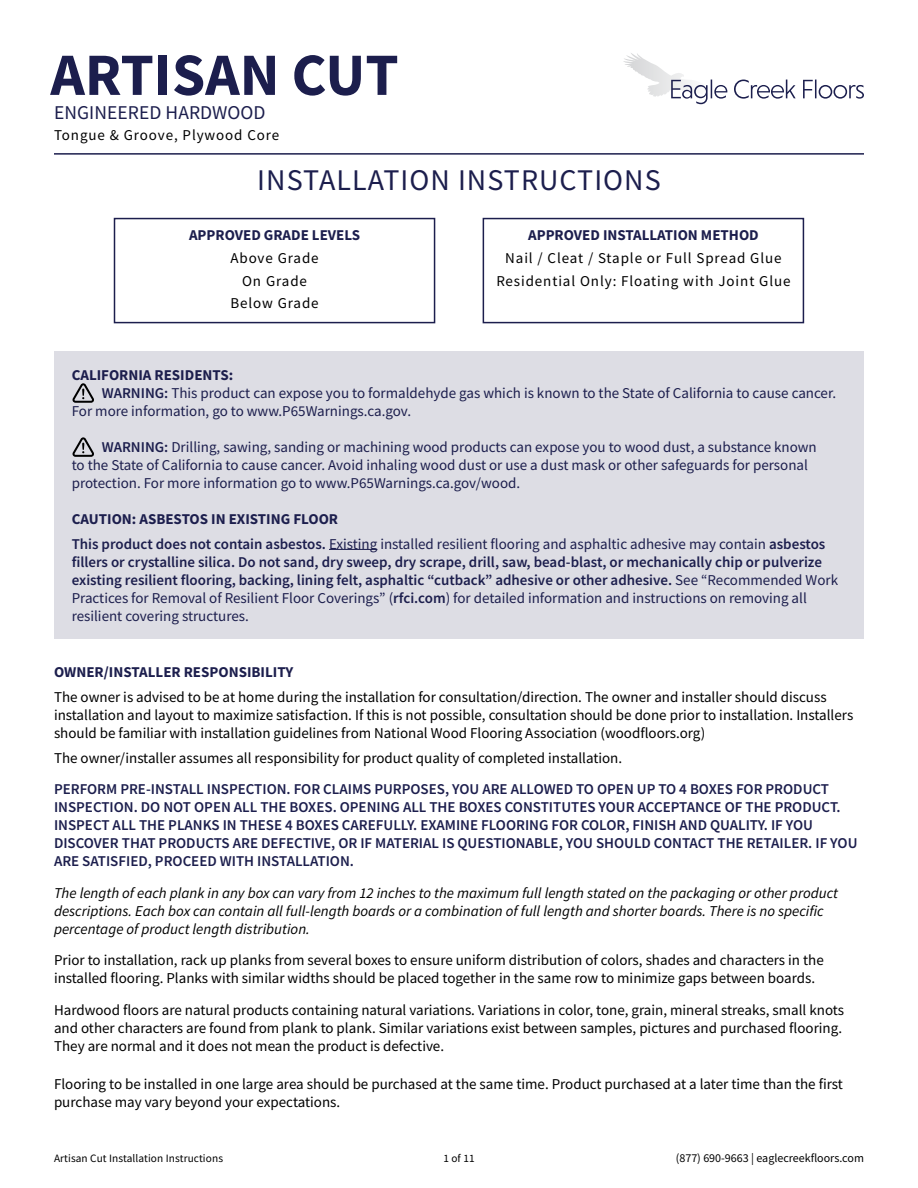
<style>
.page{position:relative;width:918px;height:1188px;background:#fff}
.page>*{position:absolute;margin:0;border:0;box-sizing:border-box;transform-origin:0 0}
.t1{font:700 60px "Source Sans Pro";color:#1c1e4d}
.t2{font:30px "Source Sans Pro";letter-spacing:.035em;color:#1c1e4d}
.t3{font:19.5px "Source Sans Pro";letter-spacing:.005em;color:#1c1e4d}
.t4{font:15px/18px "Source Sans Pro";color:#000}
.t5{font:600 15px/18px "Source Sans Pro";color:#1c1e4d}
.t6{font:15px/18px "Source Sans Pro";color:#1c1e4d}
.t7{font:italic 15px/18px "Source Sans Pro";color:#000}
.t8{font:15px/22.5px "Source Sans Pro";letter-spacing:.06em;color:#000;text-align:center}
.t9{font:700 15px "Source Sans Pro";color:#1c1e4d}
.t10{font:12px "Source Sans Pro";color:#000}
.t11{font:11.25px "Source Sans Pro";letter-spacing:.01em;color:#000}
.s1{font-weight:600}
.s2{font-weight:700}
.s3{font-weight:400}
</style>
<div class="page">
<div style="left:114px;top:218px;width:321px;height:105px;border:2px solid #1c1e4d"></div>
<div style="left:483px;top:218px;width:321px;height:105px;border:2px solid #1c1e4d"></div>
<div style="left:54px;top:351px;width:810px;height:287px;background:#dddde4"></div>
<hr style="left:54px;top:153px;width:810px;height:2px;background:#1c1e4d">
<svg style="left:623px;top:53px;width:241px;height:51px"></svg>
<hr style="left:329px;top:549px;width:48px;height:1px;background:#1c1e4d">
<svg style="left:72px;top:383px;width:22px;height:20px"></svg>
<svg style="left:72px;top:437px;width:22px;height:20px"></svg>
<h1 class="t1" style="left:50px;top:34px;width:350px">ARTISAN CUT</h1>
<h3 class="t3" style="left:54px;top:100px;width:213px">ENGINEERED HARDWOOD</h3>
<p class="t8" style="left:54px;top:124px;width:227px">Tongue &amp; Groove, Plywood Core</p>
<h2 class="t2" style="left:257px;top:161px;width:405px">INSTALLATION INSTRUCTIONS</h2>
<p class="t9" style="left:189px;top:225px;width:173px">APPROVED GRADE LEVELS</p>
<p class="t8" style="left:230px;top:247px;width:90px">Above Grade<br>On Grade<br>Below Grade</p>
<p class="t8" style="left:496px;top:247px;width:296px">Nail / Cleat / Staple or Full Spread Glue<br>Residential Only: Floating with Joint Glue</p>
<p class="t9" style="left:528px;top:225px;width:232px">APPROVED INSTALLATION METHOD</p>
<p class="t9" style="left:72px;top:365px;width:163px">CALIFORNIA RESIDENTS:</p>
<p class="t6" style="left:102px;top:384px;width:736px"><span class="s1">WARNING:</span> This product can expose you to formaldehyde gas which is known to the State of California to cause cancer.</p>
<p class="t6" style="left:72px;top:402px;width:341px">For more information, go to www.P65Warnings.ca.gov.</p>
<p class="t6" style="left:72px;top:438px;width:747px;text-indent:30px"><span class="s1">WARNING:</span> Drilling, sawing, sanding or machining wood products can expose you to wood dust, a substance known to the State of California to cause cancer. Avoid inhaling wood dust or use a dust mask or other safeguards for personal protection. For more information go to www.P65Warnings.ca.gov/wood.</p>
<p class="t6" style="left:72px;top:506px;width:755px;line-height:24.8px"><span class="s2">CAUTION: ASBESTOS IN EXISTING FLOOR<br></span><span class="s1">This product does not contain asbestos.</span> Existing installed resilient flooring and asphaltic adhesive may contain <span class="s1">asbestos</span></p>
<p class="t5" style="left:72px;top:553px;width:768px">fillers or crystalline silica. Do not sand, dry sweep, dry scrape, drill, saw, bead-blast, or mechanically chip or pulverize existing resilient flooring, backing, lining felt, asphaltic “cutback” adhesive or other adhesive. <span class="s3">See “Recommended Work Practices for Removal of Resilient Floor Coverings” (</span>rfci.com<span class="s3">) for detailed information and instructions on removing all resilient covering structures.</span></p>
<p class="t9" style="left:54px;top:662px;width:241px">OWNER/INSTALLER RESPONSIBILITY</p>
<p class="t4" style="left:54px;top:688px;width:801px">The owner is advised to be at home during the installation for consultation/direction. The owner and installer should discuss installation and layout to maximize satisfaction. If this is not possible, consultation should be done prior to installation. Installers should be familiar with installation guidelines from National Wood Flooring Association (woodfloors.org)</p>
<p class="t4" style="left:54px;top:749px;width:570px">The owner/installer assumes all responsibility for product quality of completed installation.</p>
<p class="t5" style="left:54px;top:780px;width:805px">PERFORM PRE-INSTALL INSPECTION. FOR CLAIMS PURPOSES, YOU ARE ALLOWED TO OPEN UP TO 4 BOXES FOR PRODUCT INSPECTION. DO NOT OPEN ALL THE BOXES. OPENING ALL THE BOXES CONSTITUTES YOUR ACCEPTANCE OF THE PRODUCT.<br>INSPECT ALL THE PLANKS IN THESE 4 BOXES CAREFULLY. EXAMINE FLOORING FOR COLOR, FINISH AND QUALITY. IF YOU DISCOVER THAT PRODUCTS ARE DEFECTIVE, OR IF MATERIAL IS QUESTIONABLE, YOU SHOULD CONTACT THE RETAILER. IF YOU ARE SATISFIED, PROCEED WITH INSTALLATION.</p>
<p class="t7" style="left:54px;top:884px;width:786px">The length of each plank in any box can vary from 12 inches to the maximum full length stated on the packaging or other product descriptions. Each box can contain all full-length boards or a combination of full length and shorter boards. There is no specific percentage of product length distribution.</p>
<p class="t4" style="left:54px;top:951px;width:771px">Prior to installation, rack up planks from several boxes to ensure uniform distribution of colors, shades and characters in the installed flooring. Planks with similar widths should be placed together in the same row to minimize gaps between boards.</p>
<p class="t4" style="left:54px;top:1001px;width:792px">Hardwood floors are natural products containing natural variations. Variations in color, tone, grain, mineral streaks, small knots and other characters are found from plank to plank. Similar variations exist between samples, pictures and purchased flooring.<br>They are normal and it does not mean the product is defective.</p>
<p class="t4" style="left:54px;top:1075px;width:791px">Flooring to be installed in one large area should be purchased at the same time. Product purchased at a later time than the first purchase may vary beyond your expectations.</p>
<p class="t11" style="left:54px;top:1151px;width:171px">Artisan Cut Installation Instructions</p>
<p class="t11" style="left:443px;top:1151px;width:33px">1 of 11</p>
<p class="t10" style="left:676px;top:1151px;width:190px">(877) 690-9663 | eaglecreekfloors.com</p>
</div>
